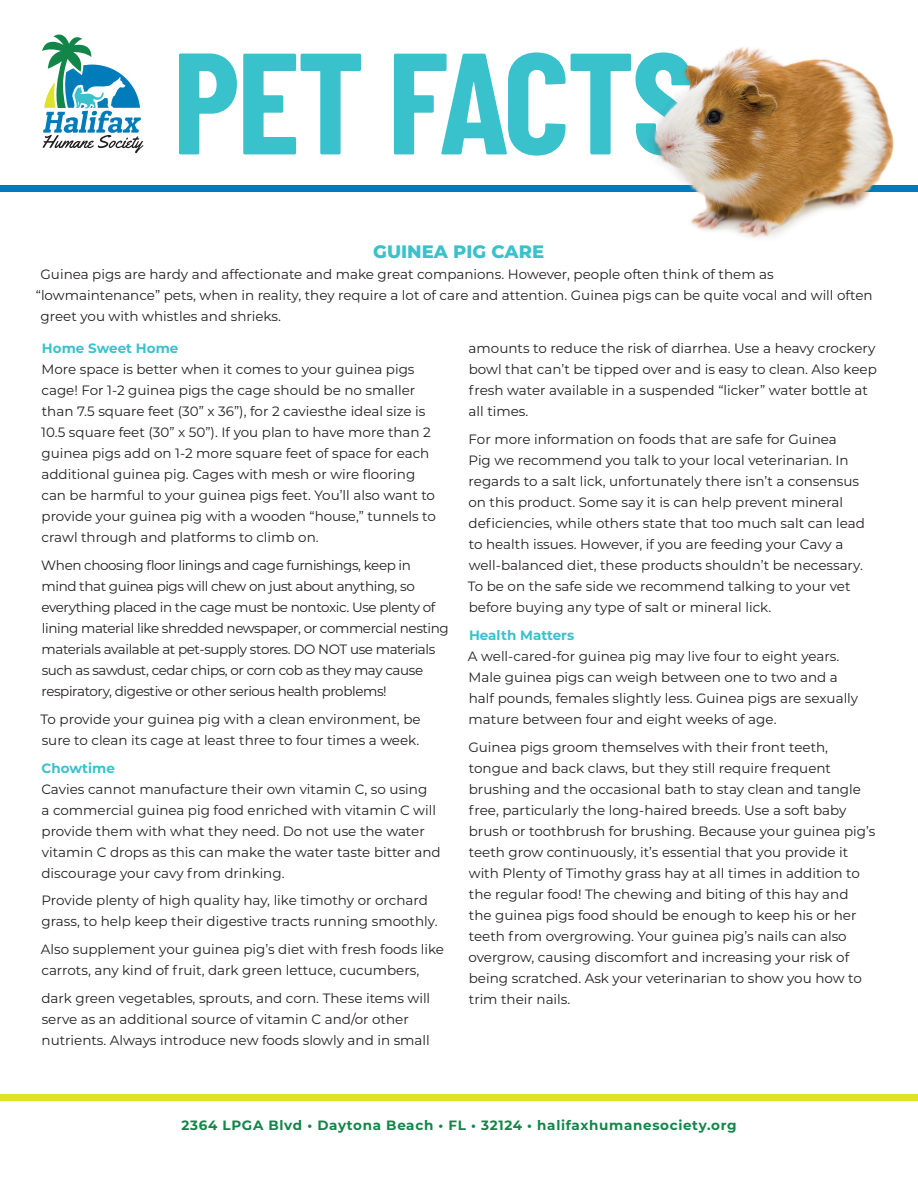
<style>
.page{position:relative;width:918px;height:1188px;background:#fff}
.page>*{position:absolute;margin:0;border:0;box-sizing:border-box;transform-origin:0 0}
.t1{font:700 144px "Barlow Condensed";letter-spacing:-.02em;color:#39c1cc}
.t2{font:800 18px "Montserrat";color:#39c1cc}
.t3{font:13.5px/21px "Montserrat";color:#231f20}
.t4{font:13.5px/21px "Montserrat";letter-spacing:-.03em;color:#231f20}
.t5{font:700 13.5px "Montserrat";letter-spacing:.05em;color:#128649}
.t6{font:700 13.5px "Montserrat";color:#39c1cc}
</style>
<div class="page">
<div style="left:0;top:186px;width:918px;height:6px;background:#007cbb"></div>
<svg style="left:42px;top:34px;width:102px;height:120px"></svg>
<div style="left:0;top:1095px;width:918px;height:6px;background:#dee22b"></div>
<img style="left:599px;top:47px;width:319px;height:191px">
<h1 class="t1" style="left:173px;top:0;width:524px">PET FACTS</h1>
<h2 class="t2" style="left:373px;top:239px;width:173px">GUINEA PIG CARE</h2>
<p class="t3" style="left:41px;top:263px;width:735px">Guinea pigs are hardy and affectionate and make great companions. However, people often think of them as</p>
<p class="t3" style="left:36px;top:285px;width:838px">“lowmaintenance” pets, when in reality, they require a lot of care and attention. Guinea pigs can be quite vocal and will often</p>
<p class="t3" style="left:41px;top:306px;width:242px">greet you with whistles and shrieks.</p>
<p class="t6" style="left:42px;top:339px;width:138px">Home Sweet Home</p>
<p class="t3" style="left:41px;top:359px;width:396px">More space is better when it comes to your guinea pigs cage! For 1-2 guinea pigs the cage should be no smaller than 7.5 square feet (30” x 36”), for 2 caviesthe ideal size is 10.5 square feet (30” x 50”). If you plan to have more than 2 guinea pigs add on 1-2 more square feet of space for each additional guinea pig. Cages with mesh or wire flooring can be harmful to your guinea pigs feet. You’ll also want to provide your guinea pig with a wooden “house,” tunnels to crawl through and platforms to climb on.</p>
<p class="t4" style="left:41px;top:554px;width:409px">When choosing floor linings and cage furnishings, keep in mind that guinea pigs will chew on just about anything, so everything placed in the cage must be nontoxic. Use plenty of lining material like shredded newspaper, or commercial nesting materials available at pet-supply stores. DO NOT use materials such as sawdust, cedar chips, or corn cob as they may cause respiratory, digestive or other serious health problems!</p>
<p class="t3" style="left:41px;top:708px;width:382px">To provide your guinea pig with a clean environment, be sure to clean its cage at least three to four times a week.</p>
<p class="t6" style="left:42px;top:758px;width:75px">Chowtime</p>
<p class="t3" style="left:41px;top:778px;width:401px">Cavies cannot manufacture their own vitamin C, so using<br>a commercial guinea pig food enriched with vitamin C will provide them with what they need. Do not use the water vitamin C drops as this can make the water taste bitter and discourage your cavy from drinking.</p>
<p class="t3" style="left:41px;top:890px;width:398px">Provide plenty of high quality hay, like timothy or orchard grass, to help keep their digestive tracts running smoothly.</p>
<p class="t3" style="left:41px;top:938px;width:405px">Also supplement your guinea pig’s diet with fresh foods like carrots, any kind of fruit, dark green lettuce, cucumbers,</p>
<p class="t3" style="left:41px;top:987px;width:390px">dark green vegetables, sprouts, and corn. These items will serve as an additional source of vitamin C and/or other nutrients. Always introduce new foods slowly and in small</p>
<p class="t3" style="left:469px;top:338px;width:410px">amounts to reduce the risk of diarrhea. Use a heavy crockery bowl that can’t be tipped over and is easy to clean. Also keep fresh water available in a suspended “licker” water bottle at all times.</p>
<p class="t3" style="left:468px;top:428px;width:399px">For more information on foods that are safe for Guinea<br>Pig we recommend you talk to your local veterinarian. In regards to a salt lick, unfortunately there isn’t a consensus on this product. Some say it is can help prevent mineral deficiencies, while others state that too much salt can lead to health issues. However, if you are feeding your Cavy a well-balanced diet, these products shouldn’t be necessary.<br>To be on the safe side we recommend talking to your vet before buying any type of salt or mineral lick.</p>
<p class="t6" style="left:469px;top:626px;width:107px">Health Matters</p>
<p class="t3" style="left:468px;top:645px;width:392px">A well-cared-for guinea pig may live four to eight years.<br>Male guinea pigs can weigh between one to two and a half pounds, females slightly less. Guinea pigs are sexually mature between four and eight weeks of age.</p>
<p class="t3" style="left:468px;top:736px;width:408px">Guinea pigs groom themselves with their front teeth, tongue and back claws, but they still require frequent brushing and the occasional bath to stay clean and tangle free, particularly the long-haired breeds. Use a soft baby brush or toothbrush for brushing. Because your guinea pig’s teeth grow continuously, it’s essential that you provide it with Plenty of Timothy grass hay at all times in addition to the regular food! The chewing and biting of this hay and<br>the guinea pigs food should be enough to keep his or her teeth from overgrowing. Your guinea pig’s nails can also overgrow, causing discomfort and increasing your risk of being scratched. Ask your veterinarian to show you how to trim their nails.</p>
<p class="t5" style="left:182px;top:1115px;width:556px">2364 LPGA Blvd • Daytona Beach • FL • 32124 • halifaxhumanesociety.org</p>
</div>
